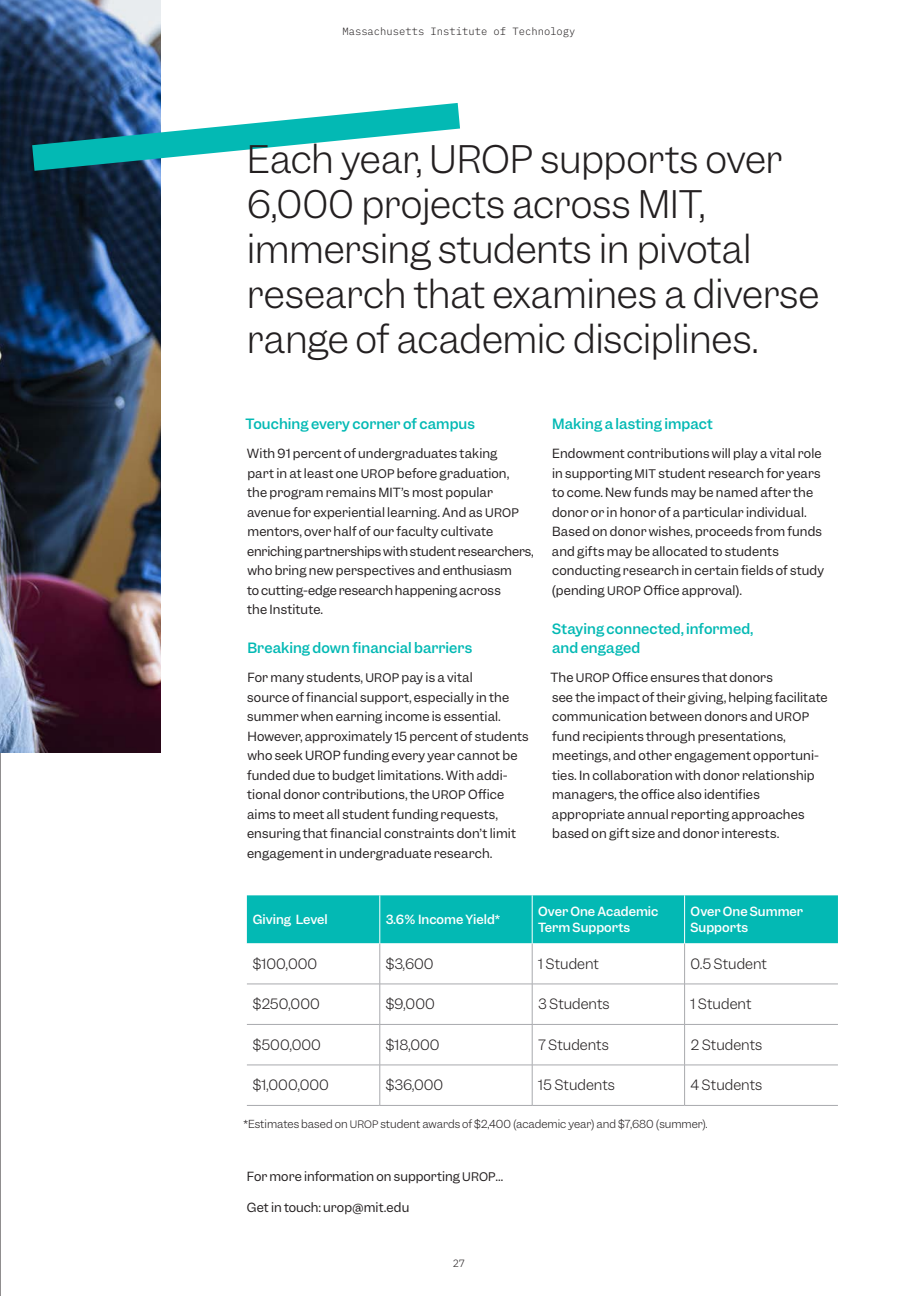
<style>
.page{position:relative;width:918px;height:1296px;background:#fff}
.page>*{position:absolute;margin:0;border:0;box-sizing:border-box;transform-origin:0 0}
.t1{font:300 36px/45px "Garnett";letter-spacing:-.01em;color:#231f20}
.t2{font:300 13.5px "Garnett";color:#231f20}
.Subhead_-_Reg_10pt{font:500 13.5px/19.5px "Garnett";letter-spacing:.005em;color:#03b9b4}
.Para_Space_After{font:12px/19.5px "Garnett";letter-spacing:.015em;color:#231f20}
.t3{font:500 12px/16.5px "Garnett";color:#fff}
.First_Para{font:12px "Garnett";color:#231f20}
.Subject{font:300 10.5px "Garnett";color:#231f20}
.t4{font:300 10.5px "IBM Plex Mono";color:#231f20}
.s1{font-size:11.25px}
.s2{font-size:9.75px}
</style>
<div class="page">
<hr style="left:0;top:0;width:1px;height:1296px;background:#231f20">
<div style="left:247px;top:895px;width:591px;height:48px;background:#03b9b4"></div>
<svg style="left:247px;top:943px;width:591px;height:162px"></svg>
<hr style="left:247px;top:1024px;width:133px;height:1px;background:#a8a9ad">
<hr style="left:380px;top:1024px;width:152px;height:1px;background:#a8a9ad">
<hr style="left:532px;top:1024px;width:153px;height:1px;background:#a8a9ad">
<hr style="left:685px;top:1024px;width:153px;height:1px;background:#a8a9ad">
<hr style="left:247px;top:1065px;width:133px;height:1px;background:#a8a9ad">
<hr style="left:380px;top:1065px;width:152px;height:1px;background:#a8a9ad">
<hr style="left:532px;top:1065px;width:153px;height:1px;background:#a8a9ad">
<hr style="left:685px;top:1065px;width:153px;height:1px;background:#a8a9ad">
<hr style="left:380px;top:943px;width:1px;height:41px;background:#a8a9ad">
<hr style="left:532px;top:943px;width:1px;height:41px;background:#a8a9ad">
<hr style="left:684px;top:943px;width:1px;height:41px;background:#a8a9ad">
<hr style="left:380px;top:984px;width:1px;height:40px;background:#a8a9ad">
<hr style="left:532px;top:984px;width:1px;height:40px;background:#a8a9ad">
<hr style="left:684px;top:984px;width:1px;height:40px;background:#a8a9ad">
<hr style="left:380px;top:1025px;width:1px;height:40px;background:#a8a9ad">
<hr style="left:532px;top:1025px;width:1px;height:40px;background:#a8a9ad">
<hr style="left:684px;top:1025px;width:1px;height:40px;background:#a8a9ad">
<hr style="left:380px;top:1065px;width:1px;height:40px;background:#a8a9ad">
<hr style="left:532px;top:1065px;width:1px;height:40px;background:#a8a9ad">
<hr style="left:684px;top:1065px;width:1px;height:40px;background:#a8a9ad">
<hr style="left:247px;top:1105px;width:133px;height:1px;background:#a8a9ad">
<hr style="left:380px;top:1105px;width:152px;height:1px;background:#a8a9ad">
<hr style="left:532px;top:1105px;width:153px;height:1px;background:#a8a9ad">
<hr style="left:685px;top:1105px;width:153px;height:1px;background:#a8a9ad">
<hr style="left:247px;top:984px;width:133px;height:1px;background:#a8a9ad">
<hr style="left:380px;top:984px;width:152px;height:1px;background:#a8a9ad">
<hr style="left:532px;top:984px;width:153px;height:1px;background:#a8a9ad">
<hr style="left:685px;top:984px;width:153px;height:1px;background:#a8a9ad">
<hr style="left:380px;top:895px;width:1px;height:48px;background:#fff">
<hr style="left:532px;top:895px;width:1px;height:48px;background:#fff">
<hr style="left:684px;top:895px;width:1px;height:48px;background:#fff">
<img style="left:0;top:0;width:161px;height:753px">
<svg style="left:32px;top:103px;width:428px;height:68px"></svg>
<p class="t4" style="left:342px;top:24px;width:235px">Massachusetts Institute of Technology</p>
<p class="t1" style="left:247px;top:138px;width:574px">Each year, UROP supports over<br>6,000 projects across MIT, immersing students in pivotal research that examines a diverse range of academic disciplines.</p>
<p class="Subhead_-_Reg_10pt" style="left:246px;top:414px;width:231px">Touching every corner of campus</p>
<p class="Para_Space_After" style="left:247px;top:444px;width:288px">With 91 percent of undergraduates taking<br>part in at least one <span class="s1">UROP</span> before graduation,<br>the program remains MIT’s most popular avenue for experiential learning. And as <span class="s1">UROP </span>mentors, over half of our faculty cultivate enriching partnerships with student researchers, who bring new perspectives and enthusiasm<br>to cutting-edge research happening across<br>the Institute.</p>
<p class="Subhead_-_Reg_10pt" style="left:247px;top:638px;width:226px">Breaking down financial barriers</p>
<p class="Para_Space_After" style="left:247px;top:668px;width:283px">For many students, <span class="s1">UROP</span> pay is a vital<br>source of financial support, especially in the summer when earning income is essential.<br>However, approximately 15 percent of students who seek UROP funding every year cannot be funded due to budget limitations. With addi&shy;tional donor contributions, the <span class="s1">UROP</span> Office aims to meet all student funding requests, ensuring that financial constraints don’t limit engagement in undergraduate research.</p>
<p class="Subhead_-_Reg_10pt" style="left:552px;top:414px;width:162px">Making a lasting impact</p>
<p class="Para_Space_After" style="left:552px;top:444px;width:274px">Endowment contributions will play a vital role in supporting <span class="s1">MIT</span> student research for years to come. New funds may be named after the donor or in honor of a particular individual.<br>Based on donor wishes, proceeds from funds and gifts may be allocated to students conducting research in certain fields of study (pending <span class="s1">UROP</span> Office approval).</p>
<p class="Subhead_-_Reg_10pt" style="left:552px;top:619px;width:203px">Staying connected, informed, and engaged</p>
<p class="Para_Space_After" style="left:550px;top:668px;width:279px">The <span class="s1">UROP</span> Office ensures that donors<br>see the impact of their giving, helping facilitate communication between donors and <span class="s1">UROP </span>fund recipients through presentations, meetings, and other engagement opportuni&shy;ties. In collaboration with donor relationship managers, the office also identifies appropriate annual reporting approaches based on gift size and donor interests.</p>
<p class="t3" style="left:253px;top:911px;width:76px">Giving Level</p>
<p class="t3" style="left:386px;top:911px;width:116px">3.6% Income Yield*</p>
<p class="t3" style="left:538px;top:903px;width:122px">Over One Academic<br>Term Supports</p>
<p class="t3" style="left:691px;top:903px;width:114px">Over One Summer<br>Supports</p>
<p class="t2" style="left:253px;top:955px;width:66px">$100,000</p>
<p class="t2" style="left:386px;top:955px;width:49px">$3,600</p>
<p class="t2" style="left:538px;top:955px;width:62px">1 Student</p>
<p class="t2" style="left:691px;top:955px;width:78px">0.5 Student</p>
<p class="t2" style="left:253px;top:996px;width:68px">$250,000</p>
<p class="t2" style="left:386px;top:996px;width:51px">$9,000</p>
<p class="t2" style="left:538px;top:996px;width:73px">3 Students</p>
<p class="t2" style="left:691px;top:996px;width:62px">1 Student</p>
<p class="t2" style="left:253px;top:1036px;width:70px">$500,000</p>
<p class="t2" style="left:386px;top:1036px;width:55px">$18,000</p>
<p class="t2" style="left:538px;top:1036px;width:72px">7 Students</p>
<p class="t2" style="left:691px;top:1036px;width:73px">2 Students</p>
<p class="t2" style="left:253px;top:1077px;width:78px">$1,000,000</p>
<p class="t2" style="left:386px;top:1077px;width:59px">$36,000</p>
<p class="t2" style="left:538px;top:1077px;width:78px">15 Students</p>
<p class="t2" style="left:691px;top:1077px;width:73px">4 Students</p>
<p class="Subject" style="left:243px;top:1118px;width:466px">*Estimates based on <span class="s2">UROP</span> student awards of $2,400 (academic year) and $7,680 (summer).</p>
<p class="First_Para" style="left:247px;top:1169px;width:258px">For more information on supporting <span class="s1">UROP</span>…</p>
<p class="First_Para" style="left:247px;top:1200px;width:164px">Get in touch: urop@mit.edu</p>
<p class="t4" style="left:453px;top:1255px;width:14px">27</p>
</div>
